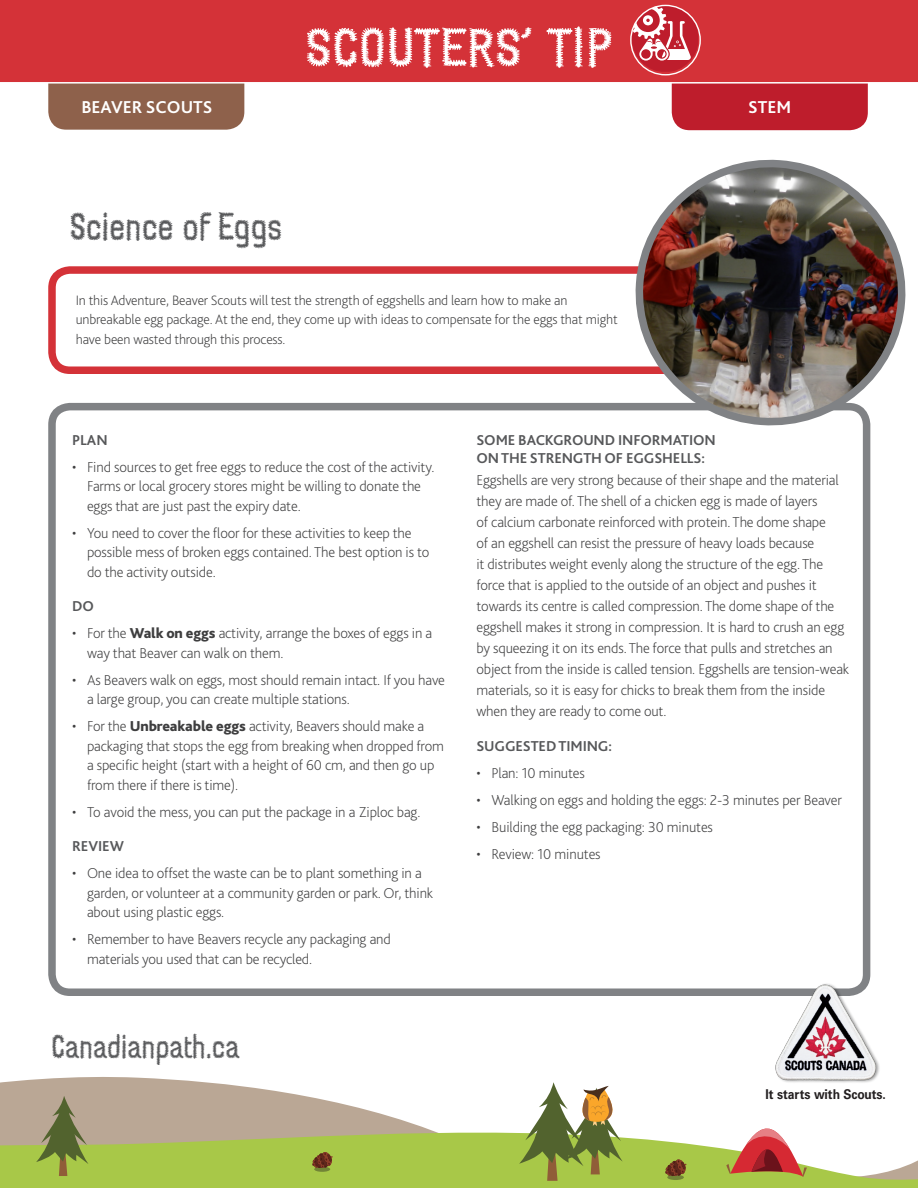
<style>
.page{position:relative;width:918px;height:1188px;background:#fff}
.page>*{position:absolute;margin:0;border:0;box-sizing:border-box;transform-origin:0 0}
.t1{font:54.15px "Conference Call BH Line Two";color:#fff;scale:1.18 1}
.t2{font:39px "Conference Call BH Line Two";color:#57585a}
.green_title{font:33px "Conference Call BH Line Two";color:#57585a}
.t3{font:700 18px "Bliss 2";color:#fff}
.body_copy{font:200 15px/19.5px "Bliss 2";letter-spacing:-.01em;color:#3e3e3f}
.body_copy-2{font:700 15px/18px "Bliss 2";letter-spacing:-.01em;color:#57585a}
.intro_box{font:200 14.25px/19.5px "Bliss 2";letter-spacing:-.01em;color:#3e3e3f}
.t4{font:700 13.5px "Univers LT Std";color:#231f20;scale:.9 1}
.s1{font-weight:800}
</style>
<div class="page">
<div style="left:672px;top:50px;width:196px;height:80px;background:#be1d2c;border-radius:18px"></div>
<div style="left:48px;top:49px;width:196px;height:81px;background:#8e614b;border-radius:18px"></div>
<div style="left:48px;top:403px;width:822px;height:593px;border:8px solid #808285;border-radius:18px"></div>
<svg style="left:0;top:1077px;width:395px;height:41px;fill:#baa795"></svg>
<svg style="left:0;top:1118px;width:918px;height:70px;fill:#a8c848"></svg>
<svg style="left:36px;top:1096px;width:52px;height:80px;background:#91965c"></svg>
<svg style="left:519px;top:1082px;width:106px;height:99px"></svg>
<svg style="left:726px;top:1118px;width:81px;height:59px"></svg>
<div style="left:314px;top:1167px;width:16px;height:5px;background:#728436;border-radius:50%"></div>
<svg style="left:312px;top:1151px;width:21px;height:18px"></svg>
<div style="left:667px;top:1175px;width:17px;height:5px;background:#728436;border-radius:50%"></div>
<svg style="left:665px;top:1159px;width:22px;height:18px"></svg>
<img style="left:765px;top:972px;width:115px;height:111px">
<div style="left:48px;top:266px;width:826px;height:108px;border:8px solid #d43238;border-radius:18px"></div>
<div style="left:0;top:0;width:918px;height:84px;background:#d43238"></div>
<img style="left:627px;top:159px;width:279px;height:270px">
<svg style="left:631px;top:5px;width:67px;height:67px"></svg>
<div style="left:630px;top:5px;width:71px;height:70px;border:1px solid #fff;border-radius:50%"></div>
<p class="t1" style="left:305px;top:13px;width:262px">SCOUTERS’ TIP</p>
<p class="t3" style="left:81px;top:95px;width:133px">BEAVER SCOUTS</p>
<p class="t3" style="left:748px;top:96px;width:45px">STEM</p>
<p class="t2" style="left:70px;top:201px;width:214px">Science of Eggs</p>
<p class="intro_box" style="left:76px;top:290px;width:544px">In this Adventure, Beaver Scouts will test the strength of eggshells and learn how to make an unbreakable egg package. At the end, they come up with ideas to compensate for the eggs that might have been wasted through this process.</p>
<p class="body_copy-2" style="left:72px;top:430px;width:37px">PLAN</p>
<p class="body_copy" style="left:87px;top:457px;width:349px;text-indent:-15px">• Find sources to get free eggs to reduce the cost of the activity.<br>Farms or local grocery stores might be willing to donate the eggs that are just past the expiry date.</p>
<p class="body_copy" style="left:87px;top:523px;width:344px;text-indent:-15px">• You need to cover the floor for these activities to keep the possible mess of broken eggs contained. The best option is to do the activity outside.</p>
<p class="body_copy-2" style="left:72px;top:597px;width:23px">DO</p>
<p class="body_copy" style="left:87px;top:623px;width:347px;text-indent:-15px">• For the <span class="s1">Walk on eggs</span> activity, arrange the boxes of eggs in a way that Beaver can walk on them.</p>
<p class="body_copy" style="left:87px;top:670px;width:360px;text-indent:-15px">• As Beavers walk on eggs, most should remain intact. If you have a large group, you can create multiple stations.</p>
<p class="body_copy" style="left:87px;top:716px;width:359px;text-indent:-15px">• For the <span class="s1">Unbreakable eggs</span> activity, Beavers should make a packaging that stops the egg from breaking when dropped from a specific height (start with a height of 60 cm, and then go up from there if there is time).</p>
<p class="body_copy" style="left:72px;top:802px;width:350px">• To avoid the mess, you can put the package in a Ziploc bag.</p>
<p class="body_copy-2" style="left:72px;top:837px;width:53px">REVIEW</p>
<p class="body_copy" style="left:87px;top:863px;width:348px;text-indent:-15px">• One idea to offset the waste can be to plant something in a garden, or volunteer at a community garden or park. Or, think about using plastic eggs.</p>
<p class="body_copy" style="left:87px;top:929px;width:305px;text-indent:-15px">• Remember to have Beavers recycle any packaging and materials you used that can be recycled.</p>
<p class="green_title" style="left:51px;top:1026px;width:190px">Canadianpath.ca</p>
<p class="body_copy-2" style="left:476px;top:430px;width:241px">SOME BACKGROUND INFORMATION<br>ON THE STRENGTH OF EGGSHELLS:</p>
<p class="body_copy" style="left:476px;top:469px;width:374px;line-height:21px">Eggshells are very strong because of their shape and the material they are made of. The shell of a chicken egg is made of layers<br>of calcium carbonate reinforced with protein. The dome shape<br>of an eggshell can resist the pressure of heavy loads because<br>it distributes weight evenly along the structure of the egg. The force that is applied to the outside of an object and pushes it towards its centre is called compression. The dome shape of the eggshell makes it strong in compression. It is hard to crush an egg by squeezing it on its ends. The force that pulls and stretches an object from the inside is called tension. Eggshells are tension-weak materials, so it is easy for chicks to break them from the inside when they are ready to come out.</p>
<p class="body_copy-2" style="left:476px;top:736px;width:137px">SUGGESTED TIMING:</p>
<p class="body_copy" style="left:476px;top:763px;width:110px">• Plan: 10 minutes</p>
<p class="body_copy" style="left:476px;top:790px;width:367px">• Walking on eggs and holding the eggs: 2-3 minutes per Beaver</p>
<p class="body_copy" style="left:476px;top:817px;width:238px">• Building the egg packaging: 30 minutes</p>
<p class="body_copy" style="left:476px;top:844px;width:126px">• Review: 10 minutes</p>
<p class="t4" style="left:766px;top:1087px;width:135px">It starts with Scouts.</p>
</div>
